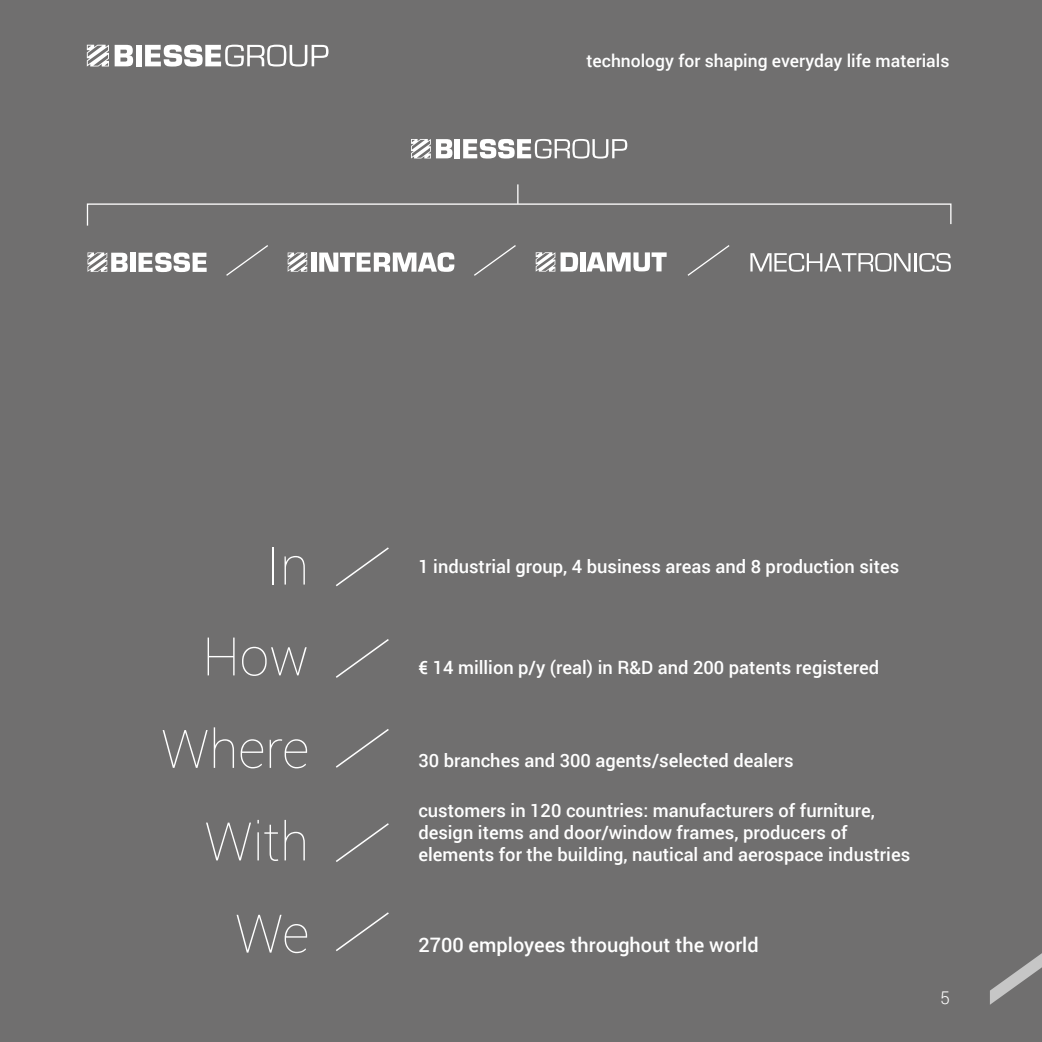
<style>
.page{position:relative;width:1042px;height:1042px;background:#fff}
.page>*{position:absolute;margin:0;border:0;box-sizing:border-box;transform-origin:0 0}
.t1{font:100 53.2px/90.8px "Roboto";color:#fff;text-align:right}
.t2{font:500 19.95px "Roboto";color:#fff}
.t3{font:500 18.38px/22.1px "Roboto";color:#fff}
.t4{font:500 17.5px "Roboto";color:#fff}
.t5{font:300 17.5px "Roboto";color:#fff}
</style>
<div class="page">
<div style="left:0;top:0;width:12px;height:1042px;background:#706f6f"></div>
<div style="left:6px;top:0;width:1036px;height:1042px;background:#706f6f"></div>
<svg style="left:86px;top:184px;width:866px;height:42px"></svg>
<div style="left:455px;top:139px;width:5px;height:19px;background:#fff"></div>
<svg style="left:463px;top:139px;width:164px;height:19px"></svg>
<svg style="left:411px;top:139px;width:41px;height:19px"></svg>
<svg style="left:88px;top:252px;width:40px;height:20px"></svg>
<div style="left:130px;top:253px;width:5px;height:19px;background:#fff"></div>
<svg style="left:139px;top:252px;width:68px;height:20px"></svg>
<div style="left:311px;top:253px;width:5px;height:19px;background:#fff"></div>
<svg style="left:319px;top:252px;width:135px;height:20px"></svg>
<svg style="left:288px;top:252px;width:19px;height:20px"></svg>
<svg style="left:750px;top:253px;width:201px;height:19px"></svg>
<div style="left:580px;top:252px;width:5px;height:19px;background:#fff"></div>
<svg style="left:586px;top:252px;width:80px;height:19px"></svg>
<svg style="left:536px;top:252px;width:42px;height:20px"></svg>
<svg style="left:226px;top:245px;width:42px;height:31px"></svg>
<svg style="left:474px;top:245px;width:42px;height:31px"></svg>
<svg style="left:687px;top:245px;width:43px;height:31px"></svg>
<svg style="left:336px;top:547px;width:53px;height:40px"></svg>
<svg style="left:336px;top:639px;width:53px;height:39px"></svg>
<svg style="left:336px;top:729px;width:53px;height:39px"></svg>
<svg style="left:336px;top:823px;width:53px;height:39px"></svg>
<svg style="left:336px;top:912px;width:53px;height:39px"></svg>
<svg style="left:115px;top:45px;width:18px;height:21px"></svg>
<div style="left:136px;top:45px;width:6px;height:21px;background:#fff"></div>
<svg style="left:145px;top:45px;width:183px;height:22px"></svg>
<svg style="left:87px;top:45px;width:22px;height:22px"></svg>
<svg style="left:990px;top:953px;width:52px;height:52px"></svg>
<p class="t4" style="left:586px;top:48px;width:364px">technology for shaping everyday life materials</p>
<h1 class="t1" style="left:202px;top:518px;width:108px">In<br>How</h1>
<h1 class="t1" style="left:161px;top:702px;width:150px">Where</h1>
<h1 class="t1" style="left:204px;top:794px;width:106px">With</h1>
<h1 class="t1" style="left:235px;top:886px;width:76px">We</h1>
<p class="t3" style="left:418px;top:554px;width:482px">1 industrial group, 4 business areas and 8 production sites</p>
<p class="t3" style="left:418px;top:656px;width:462px">€ 14 million p/y (real) in R&amp;D and 200 patents registered</p>
<p class="t3" style="left:418px;top:748px;width:377px">30 branches and 300 agents/selected dealers</p>
<p class="t3" style="left:418px;top:798px;width:458px">customers in 120 countries: manufacturers of furniture, design items and door/window frames, producers of</p>
<p class="t3" style="left:418px;top:842px;width:493px">elements for the building, nautical and aerospace industries</p>
<p class="t2" style="left:418px;top:930px;width:342px">2700 employees throughout the world</p>
<p class="t5" style="left:940px;top:985px;width:11px">5</p>
</div>
